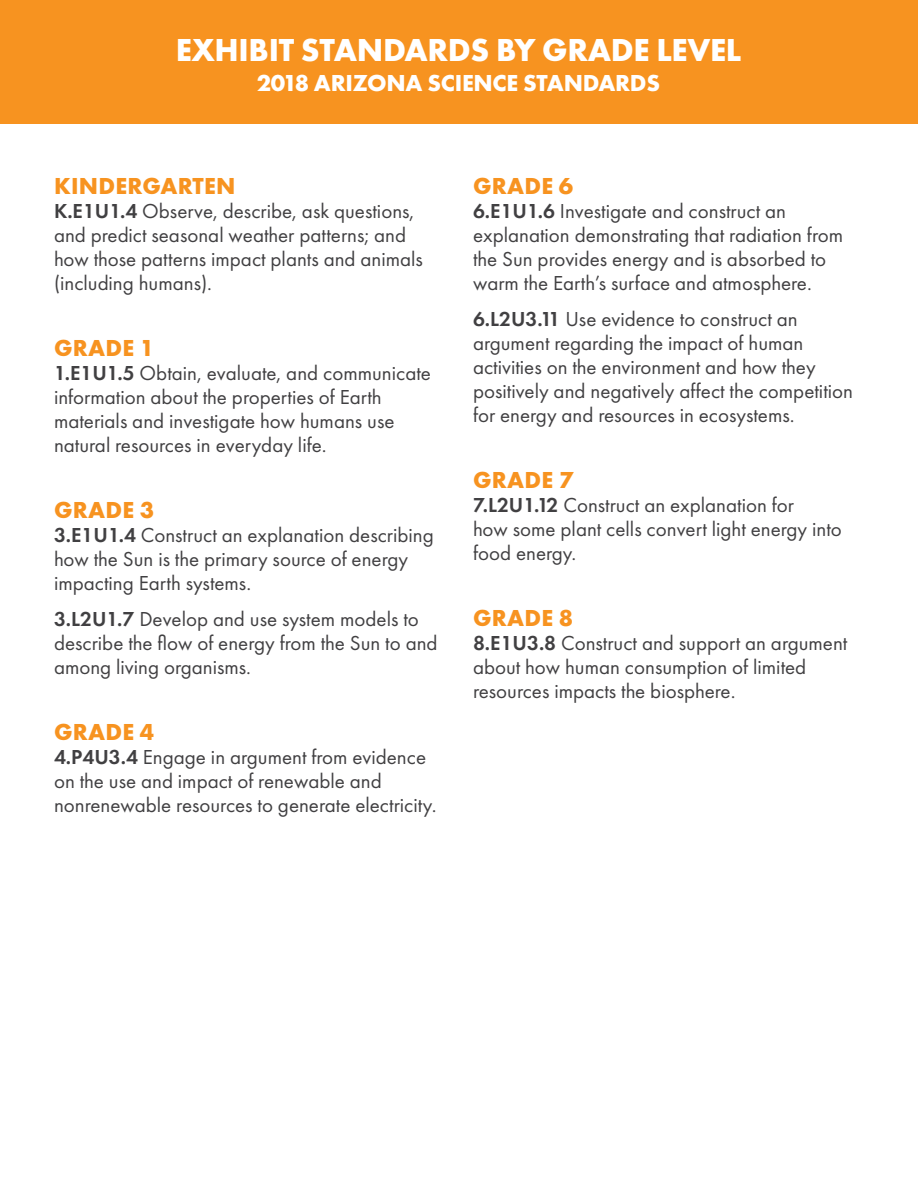
<style>
.page{position:relative;width:918px;height:1188px;background:#fff}
.page>*{position:absolute;margin:0;border:0;box-sizing:border-box;transform-origin:0 0}
.t1{font:700 33px "Futura PT";letter-spacing:-.01em;color:#fff}
.t2{font:700 24px "Futura PT";letter-spacing:.01em;color:#f79320}
.t3{font:700 24px "Futura PT";letter-spacing:-.01em;color:#fff}
.t4{font:21px/24px "Futura PT";color:#414042}
.s1{font-weight:600}
</style>
<div class="page">
<div style="left:0;top:0;width:918px;height:123px;background:#f79320"></div>
<h1 class="t1" style="left:176px;top:29px;width:567px">EXHIBIT STANDARDS BY GRADE LEVEL</h1>
<p class="t3" style="left:257px;top:68px;width:405px">2018 ARIZONA SCIENCE STANDARDS</p>
<p class="t2" style="left:54px;top:170px;width:183px">KINDERGARTEN</p>
<p class="t4" style="left:54px;top:199px;width:371px"><span class="s1">K.E1U1.4</span> Observe, describe, ask questions, and predict seasonal weather patterns; and how those patterns impact plants and animals (including humans).</p>
<p class="t2" style="left:54px;top:332px;width:102px">GRADE 1</p>
<p class="t4" style="left:54px;top:361px;width:379px"><span class="s1">1.E1U1.5</span> Obtain, evaluate, and communicate information about the properties of Earth materials and investigate how humans use natural resources in everyday life.</p>
<p class="t2" style="left:54px;top:494px;width:102px">GRADE 3</p>
<p class="t4" style="left:54px;top:523px;width:381px"><span class="s1">3.E1U1.4</span> Construct an explanation describing how the Sun is the primary source of energy impacting Earth systems.</p>
<p class="t4" style="left:54px;top:607px;width:385px"><span class="s1">3.L2U1.7</span> Develop and use system models to describe the flow of energy from the Sun to and among living organisms.</p>
<p class="t2" style="left:54px;top:716px;width:102px">GRADE 4</p>
<p class="t4" style="left:54px;top:745px;width:384px"><span class="s1">4.P4U3.4</span> Engage in argument from evidence on the use and impact of renewable and nonrenewable resources to generate electricity.</p>
<p class="t2" style="left:473px;top:170px;width:102px">GRADE 6</p>
<p class="t4" style="left:473px;top:199px;width:372px"><span class="s1">6.E1U1.6</span> Investigate and construct an explanation demonstrating that radiation from the Sun provides energy and is absorbed to warm the Earth’s surface and atmosphere.</p>
<p class="t4" style="left:473px;top:307px;width:382px"><span class="s1">6.L2U3.11</span> Use evidence to construct an argument regarding the impact of human activities on the environment and how they positively and negatively affect the competition for energy and resources in ecosystems.</p>
<p class="t2" style="left:473px;top:464px;width:102px">GRADE 7</p>
<p class="t4" style="left:473px;top:493px;width:370px"><span class="s1">7.L2U1.12</span> Construct an explanation for<br>how some plant cells convert light energy into food energy.</p>
<p class="t2" style="left:473px;top:602px;width:102px">GRADE 8</p>
<p class="t4" style="left:473px;top:631px;width:376px"><span class="s1">8.E1U3.8</span> Construct and support an argument about how human consumption of limited resources impacts the biosphere.</p>
</div>
